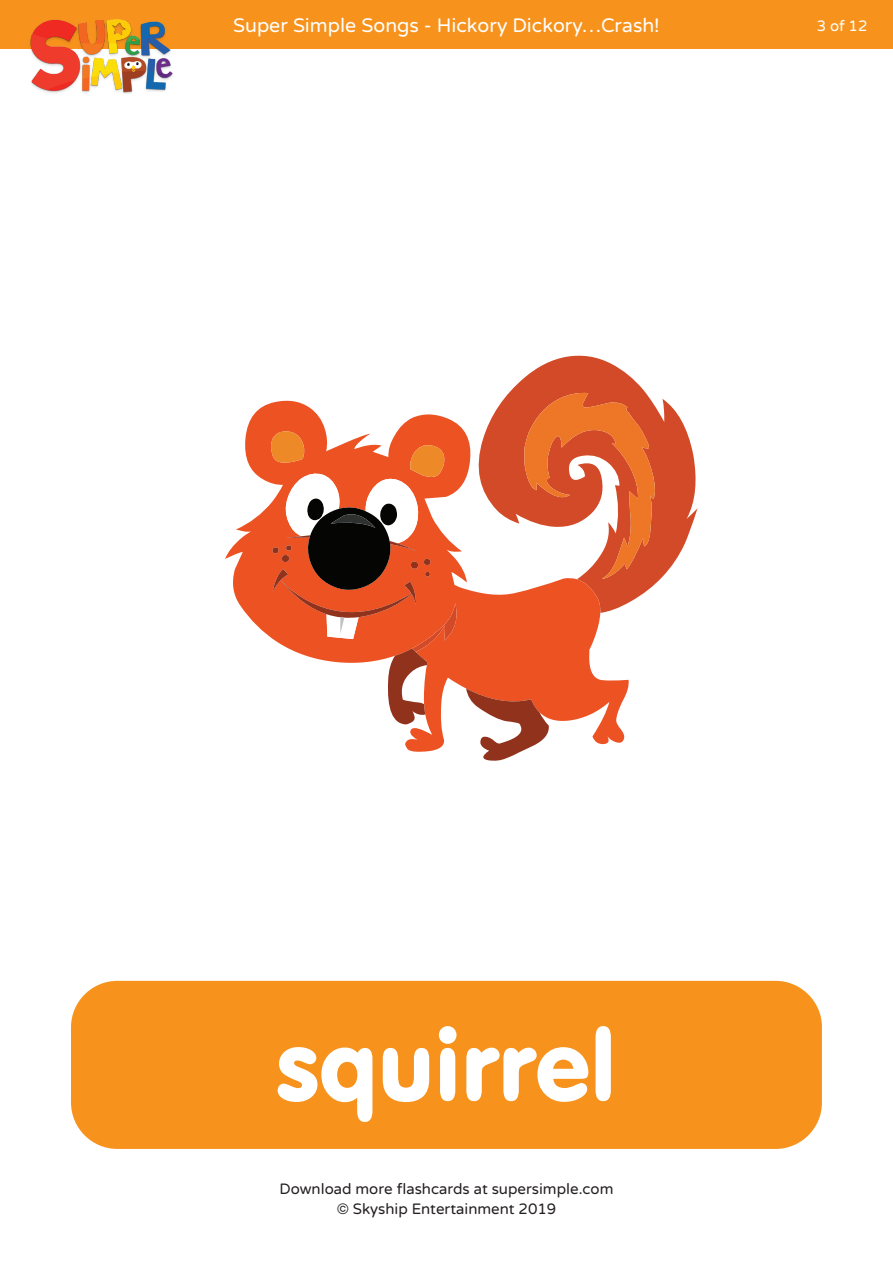
<style>
.page{position:relative;width:893px;height:1263px;background:#fff}
.page>*{position:absolute;margin:0;border:0;box-sizing:border-box;transform-origin:0 0}
.t1{font:97.5px "VAG Rounded TL";color:#fff}
.t2{font:19.5px "Varela Round";color:#fff}
.t3{font:15px/19.5px "Varela Round";color:#231f20;text-align:center}
.t4{font:15px "Varela Round";color:#fff}
</style>
<div class="page">
<svg style="left:504px;top:355px;width:194px;height:248px;fill:#d24a27"></svg>
<svg style="left:524px;top:392px;width:132px;height:186px;background:#de622c"></svg>
<svg style="left:225px;top:399px;width:404px;height:346px"></svg>
<svg style="left:272px;top:535px;width:277px;height:226px"></svg>
<svg style="left:270px;top:431px;width:175px;height:208px"></svg>
<div style="left:0;top:0;width:893px;height:49px;background:#f7931d"></div>
<img style="left:30px;top:19px;width:143px;height:75px">
<div style="left:71px;top:981px;width:751px;height:168px;background:#f7931d;border-radius:46px"></div>
<h2 class="t2" style="left:233px;top:14px;width:428px">Super Simple Songs - Hickory Dickory…Crash!</h2>
<p class="t4" style="left:817px;top:17px;width:52px">3 of 12</p>
<h1 class="t1" style="left:277px;top:1004px;width:341px">squirrel</h1>
<p class="t3" style="left:280px;top:1179px;width:335px">Download more flashcards at supersimple.com © Skyship Entertainment 2019</p>
</div>
